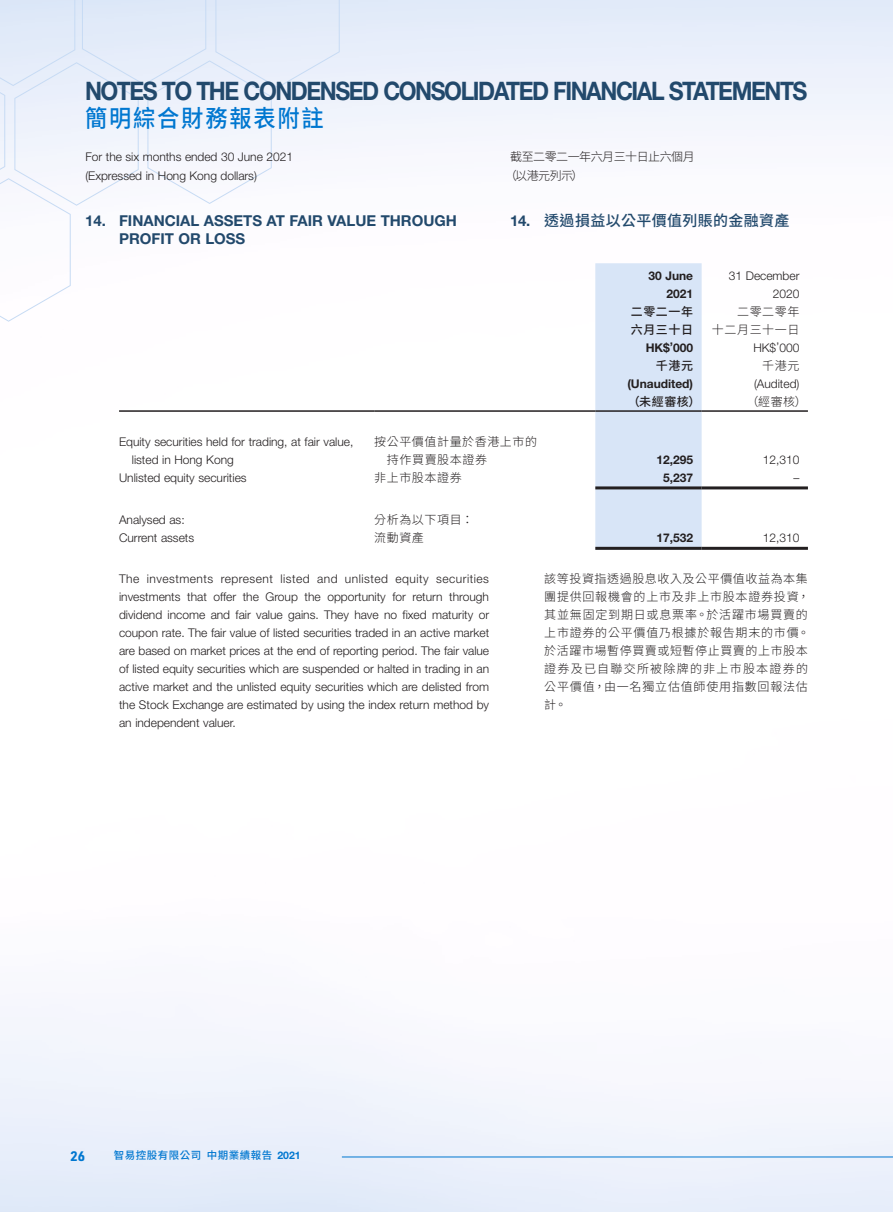
<style>
.page{position:relative;width:893px;height:1212px;background:#fff}
.page>*{position:absolute;margin:0;border:0;box-sizing:border-box;transform-origin:0 0}
.t1{font:700 25.5px "Helvetica Neue LT Std";letter-spacing:-.065em;color:#22496c;scale:.9 1}
.t2{font:500 24px "Source Han Sans TC";letter-spacing:.08em;color:#0077d0;scale:.93 1}
.Heading_1{font:700 15px/18px "Helvetica Neue LT Std";color:#22496c}
.C_Heading_1{font:500 15px "Source Han Sans TC";letter-spacing:.025em;color:#22496c}
.t3{font:700 13.5px "URWDIN";color:#0077d0}
.Body_Text{font:300 12px/18px "Helvetica Neue LT Std";color:#231f20}
.C_Body_Text{font:300 12px/18px "Source Han Sans TC";letter-spacing:.065em;color:#231f20}
.Body_Text-2{font:300 12px/18px "Source Han Sans TC";letter-spacing:.05em;color:#231f20}
.Body_Text-3{font:700 12px "Helvetica Neue LT Std";color:#231f20}
.C_Body_Text-2{font:300 12px/18.5px "Source Han Sans TC";letter-spacing:-.04em;color:#231f20}
.Body_Text-4{font:500 12px "Source Han Sans TC";letter-spacing:.05em;color:#231f20}
.t4{font:500 10.5px "Source Han Sans TC";letter-spacing:.05em;color:#0077d0}
.s1{font-family:"Helvetica Neue LT Std";font-weight:700}
</style>
<div class="page">
<svg style="left:0;top:0;width:340px;height:322px"></svg>
<hr style="left:342px;top:1156px;width:551px;height:1px;background:#0077d0">
<div style="left:595px;top:263px;width:107px;height:284px;background:#d8e5f7"></div>
<hr style="left:119px;top:410px;width:255px;height:2px;background:#231f20">
<hr style="left:374px;top:410px;width:221px;height:2px;background:#231f20">
<hr style="left:595px;top:410px;width:107px;height:2px;background:#231f20">
<hr style="left:702px;top:410px;width:106px;height:2px;background:#231f20">
<hr style="left:595px;top:486px;width:107px;height:3px;background:#231f20">
<hr style="left:702px;top:486px;width:106px;height:3px;background:#231f20">
<hr style="left:595px;top:547px;width:107px;height:3px;background:#231f20">
<hr style="left:702px;top:547px;width:106px;height:3px;background:#231f20">
<h1 class="t1" style="left:85px;top:75px;width:804px">NOTES TO THE CONDENSED CONSOLIDATED FINANCIAL STATEMENTS</h1>
<h2 class="t2" style="left:85px;top:105px;width:258px">簡明綜合財務報表附註</h2>
<p class="Body_Text" style="left:85px;top:148px;width:209px;line-height:18.5px">For the six months ended 30 June 2021 (Expressed in Hong Kong dollars)</p>
<p class="C_Body_Text-2" style="left:505px;top:148px;width:192px;text-indent:6px">截至二零二一年六月三十日止六個月（以港元列示）</p>
<p class="Heading_1" style="left:119px;top:211px;width:339px;text-indent:-34px">14. FINANCIAL ASSETS AT FAIR VALUE THROUGH<br>PROFIT OR LOSS</p>
<p class="C_Heading_1" style="left:510px;top:212px;width:281px"><span class="s1">14.</span> 透過損益以公平價值列賬的金融資產</p>
<p class="Body_Text-3" style="left:648px;top:268px;width:46px">30 June</p>
<p class="Body_Text-3" style="left:666px;top:286px;width:28px">2021</p>
<p class="Body_Text-4" style="left:631px;top:305px;width:64px">二零二一年</p>
<p class="Body_Text-4" style="left:631px;top:323px;width:64px">六月三十日</p>
<p class="Body_Text" style="left:729px;top:266px;width:72px">31 December</p>
<p class="Body_Text" style="left:773px;top:284px;width:28px">2020</p>
<p class="Body_Text-2" style="left:737px;top:303px;width:64px">二零二零年</p>
<p class="Body_Text-2" style="left:712px;top:321px;width:89px">十二月三十一日</p>
<p class="Body_Text-3" style="left:646px;top:340px;width:49px">HK$’000</p>
<p class="Body_Text" style="left:753px;top:338px;width:48px">HK$’000</p>
<p class="Body_Text-4" style="left:656px;top:359px;width:39px">千港元</p>
<p class="Body_Text-2" style="left:762px;top:357px;width:39px">千港元</p>
<p class="Body_Text-3" style="left:627px;top:376px;width:67px">(Unaudited)</p>
<p class="Body_Text" style="left:754px;top:374px;width:47px">(Audited)</p>
<p class="Body_Text-4" style="left:628px;top:395px;width:74px">（未經審核）</p>
<p class="Body_Text-2" style="left:747px;top:393px;width:62px">（經審核）</p>
<p class="Body_Text" style="left:132px;top:432px;width:223px;text-indent:-13px">Equity securities held for trading, at fair value, listed in Hong Kong</p>
<p class="Body_Text-2" style="left:387px;top:432px;width:152px;text-indent:-13px">按公平價值計量於香港上市的持作買賣股本證券</p>
<p class="Body_Text-3" style="left:657px;top:452px;width:38px">12,295</p>
<p class="Body_Text" style="left:763px;top:450px;width:38px">12,310</p>
<p class="Body_Text" style="left:119px;top:468px;width:129px">Unlisted equity securities</p>
<p class="Body_Text-2" style="left:374px;top:468px;width:89px">非上市股本證券</p>
<p class="Body_Text-3" style="left:663px;top:470px;width:31px">5,237</p>
<p class="Body_Text" style="left:793px;top:468px;width:7px">–</p>
<p class="Body_Text" style="left:119px;top:510px;width:67px">Analysed as:</p>
<p class="Body_Text-2" style="left:374px;top:511px;width:101px">分析為以下項目：</p>
<p class="Body_Text" style="left:119px;top:528px;width:77px">Current assets</p>
<p class="Body_Text-2" style="left:374px;top:529px;width:51px">流動資產</p>
<p class="Body_Text-3" style="left:657px;top:530px;width:38px">17,532</p>
<p class="Body_Text" style="left:763px;top:528px;width:38px">12,310</p>
<p class="Body_Text" style="left:119px;top:569px;width:372px;text-align:justify">The investments represent listed and unlisted equity securities investments that offer the Group the opportunity for return through dividend income and fair value gains. They have no fixed maturity or coupon rate. The fair value of listed securities traded in an active market are based on market prices at the end of reporting period. The fair value of listed equity securities which are suspended or halted in trading in an active market and the unlisted equity securities which are delisted from the Stock Exchange are estimated by using the index return method by an independent valuer.</p>
<p class="C_Body_Text" style="left:544px;top:570px;width:267px">該等投資指透過股息收入及公平價值收益為本集團提供回報機會的上市及非上市股本證券投資，其並無固定到期日或息票率。於活躍市場買賣的上市證券的公平價值乃根據於報告期末的市價。於活躍市場暫停買賣或短暫停止買賣的上市股本證券及已自聯交所被除牌的非上市股本證券的公平價值，由一名獨立估值師使用指數回報法估計。</p>
<p class="t3" style="left:71px;top:1147px;width:16px">26</p>
<p class="t4" style="left:114px;top:1149px;width:188px">智易控股有限公司 中期業績報告 <span class="s1">2021</span></p>
</div>
